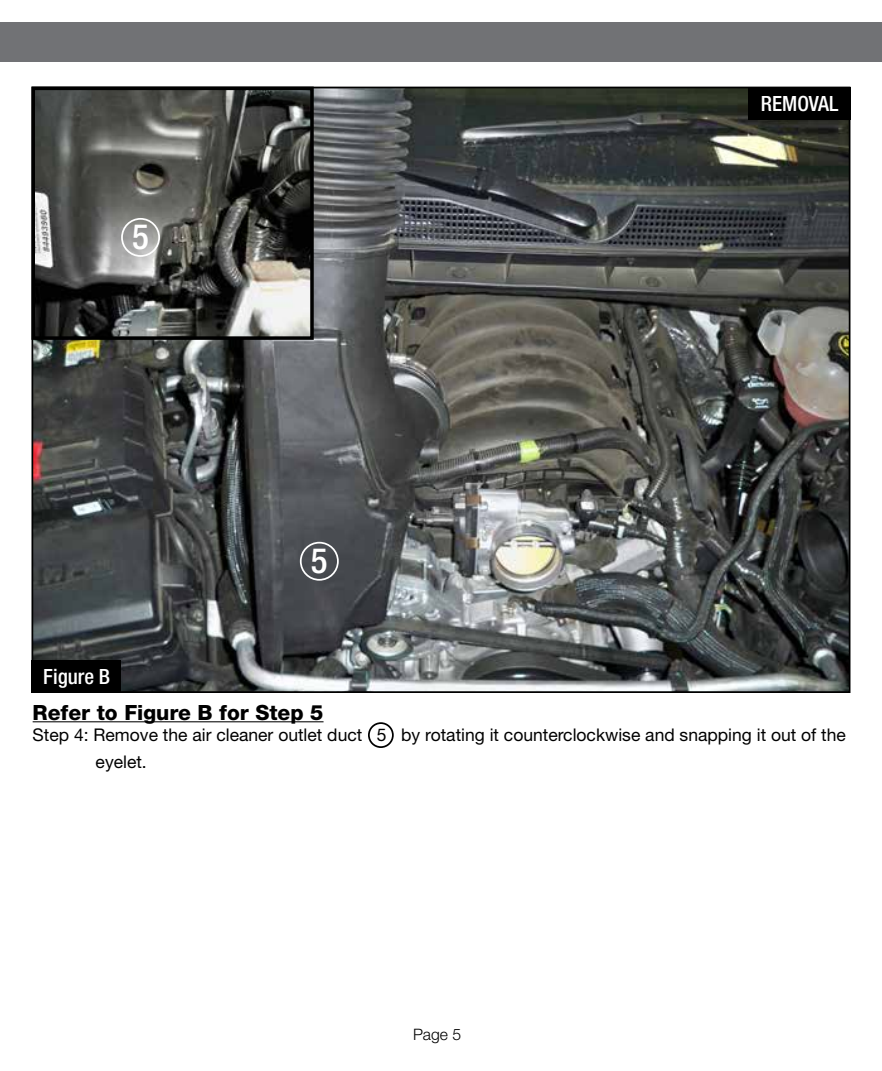
<style>
.page{position:relative;width:882px;height:1071px;background:#fff}
.page>*{position:absolute;margin:0;border:0;box-sizing:border-box;transform-origin:0 0}
.t1{font:500 condensed 35px "Helvetica Neue";color:#fff}
.t2{font:800 21px "Helvetica Neue";color:#000}
.t3{font:500 condensed 21px "Helvetica Neue";color:#fff}
.t4{font:17.5px/26.2px "Helvetica Neue";color:#000}
.t5{font:300 15.75px "Helvetica Neue";color:#000}
</style>
<div class="page">
<div style="left:0;top:23px;width:882px;height:39px;background:#717275"></div>
<hr style="left:33px;top:721px;width:291px;height:1px;background:#000">
<img style="left:35px;top:90px;width:812px;height:600px">
<div style="left:368px;top:722px;width:26px;height:26px;border:2px solid #000;border-radius:50%"></div>
<div style="left:748px;top:87px;width:102px;height:33px;background:#000"></div>
<img style="left:37px;top:92px;width:272px;height:243px">
<div style="left:32px;top:87px;width:282px;height:253px;border:4px solid #000"></div>
<div style="left:121px;top:218px;width:39px;height:39px;border:2px solid #fff;border-radius:50%"></div>
<div style="left:300px;top:542px;width:39px;height:39px;border:2px solid #fff;border-radius:50%"></div>
<div style="left:32px;top:660px;width:89px;height:33px;background:#000"></div>
<h1 class="t1" style="left:132px;top:216px;width:18px">5</h1>
<p class="t3" style="left:43px;top:664px;width:68px">Figure B</p>
<h1 class="t1" style="left:311px;top:540px;width:18px">5</h1>
<p class="t3" style="left:761px;top:91px;width:79px">REMOVAL</p>
<p class="t2" style="left:33px;top:700px;width:292px">Refer to Figure B for Step 5</p>
<p class="t4" style="left:96px;top:722px;width:752px;text-indent:-63px">Step 4: Remove the air cleaner outlet duct 5 by rotating it counterclockwise and snapping it out of the eyelet.</p>
<p class="t5" style="left:413px;top:1024px;width:50px">Page 5</p>
</div>
